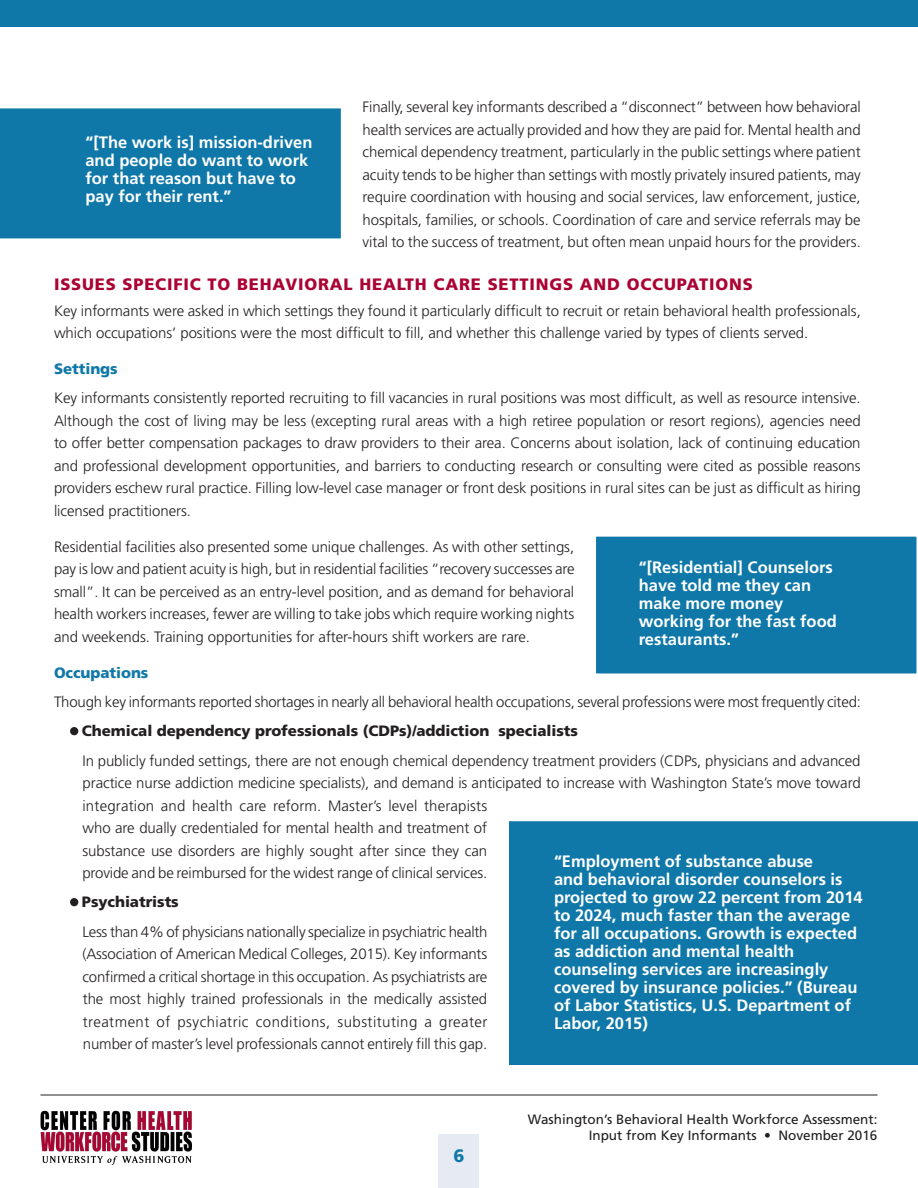
<style>
.page{position:relative;width:918px;height:1188px;background:#fff}
.page>*{position:absolute;margin:0;border:0;box-sizing:border-box;transform-origin:0 0}
.t1{font:900 18px "Frutiger";color:#0f78a8}
.Table_Categories{font:700 16.5px/18px "Frutiger";color:#fff}
.Subhead_2{font:900 16.5px "Frutiger";letter-spacing:.05em;color:#ab0333}
.Body_Copy{font:300 15px/22.5px "Frutiger";letter-spacing:-.005em;color:#231f20;text-align:justify}
.Body_Copy-2{font:900 15px "Frutiger";letter-spacing:-.005em;color:#231f20}
.Body_Copy-3{font:900 15px "Frutiger";letter-spacing:-.005em;color:#0f78a8}
.t2{font:13.5px/15.8px "Frutiger";color:#231f20;text-align:right}
.s1{font-weight:300}
</style>
<div class="page">
<div style="left:439px;top:1134px;width:40px;height:54px;background:#e6ebf3"></div>
<div style="left:0;top:0;width:918px;height:27px;background:#0f78a8"></div>
<img style="left:40px;top:1110px;width:152px;height:55px">
<hr style="left:40px;top:1095px;width:838px;height:1px;background:#231f20">
<div style="left:70px;top:727px;width:8px;height:8px;border:3px solid #231f20;border-radius:50%"></div>
<div style="left:70px;top:898px;width:8px;height:8px;border:3px solid #231f20;border-radius:50%"></div>
<div style="left:0;top:108px;width:341px;height:131px;background:#0f78a8"></div>
<div style="left:595px;top:536px;width:322px;height:138px;background:#0f78a8"></div>
<div style="left:595px;top:535px;width:323px;height:140px;border:2px solid #fff"></div>
<div style="left:509px;top:821px;width:409px;height:244px;background:#0f78a8"></div>
<p class="Body_Copy" style="left:363px;top:96px;width:500px">Finally, several key informants described a “disconnect” between how behavioral health services are actually provided and how they are paid for. Mental health and chemical dependency treatment, particularly in the public settings where patient acuity tends to be higher than settings with mostly privately insured patients, may require coordination with housing and social services, law enforcement, justice, hospitals, families, or schools. Coordination of care and service referrals may be vital to the success of treatment, but often mean unpaid hours for the providers.</p>
<p class="Subhead_2" style="left:54px;top:274px;width:700px">ISSUES SPECIFIC TO BEHAVIORAL HEALTH CARE SETTINGS AND OCCUPATIONS</p>
<p class="Body_Copy" style="left:54px;top:299px;width:808px">Key informants were asked in which settings they found it particularly difficult to recruit or retain behavioral health professionals, which occupations’ positions were the most difficult to fill, and whether this challenge varied by types of clients served.</p>
<p class="Body_Copy-3" style="left:54px;top:360px;width:65px">Settings</p>
<p class="Body_Copy" style="left:54px;top:387px;width:808px">Key informants consistently reported recruiting to fill vacancies in rural positions was most difficult, as well as resource intensive.<br>Although the cost of living may be less (excepting rural areas with a high retiree population or resort regions), agencies need to offer better compensation packages to draw providers to their area. Concerns about isolation, lack of continuing education and professional development opportunities, and barriers to conducting research or consulting were cited as possible reasons providers eschew rural practice. Filling low-level case manager or front desk positions in rural sites can be just as difficult as hiring licensed practitioners.</p>
<p class="Body_Copy" style="left:54px;top:536px;width:522px">Residential facilities also presented some unique challenges. As with other settings, pay is low and patient acuity is high, but in residential facilities “recovery successes are small”. It can be perceived as an entry-level position, and as demand for behavioral health workers increases, fewer are willing to take jobs which require working nights and weekends. Training opportunities for after-hours shift workers are rare.</p>
<p class="Body_Copy-3" style="left:54px;top:664px;width:96px">Occupations</p>
<p class="Body_Copy" style="left:54px;top:691px;width:809px">Though key informants reported shortages in nearly all behavioral health occupations, several professions were most frequently cited:</p>
<p class="Body_Copy-2" style="left:70px;top:722px;width:509px"><span class="s1">•</span> Chemical dependency professionals (CDPs)/addiction specialists</p>
<p class="Body_Copy" style="left:82px;top:749px;width:780px;text-align:left">In publicly funded settings, there are not enough chemical dependency treatment providers (CDPs, physicians and advanced practice nurse addiction medicine specialists), and demand is anticipated to increase with Washington State’s move toward integration and health care reform. Master’s level therapists<br>who are dually credentialed for mental health and treatment of<br>substance use disorders are highly sought after since they can<br>provide and be reimbursed for the widest range of clinical services.</p>
<p class="Body_Copy-2" style="left:70px;top:893px;width:110px"><span class="s1">•</span> Psychiatrists</p>
<p class="Body_Copy" style="left:82px;top:920px;width:407px">Less than 4% of physicians nationally specialize in psychiatric health (Association of American Medical Colleges, 2015). Key informants confirmed a critical shortage in this occupation. As psychiatrists are</p>
<p class="Body_Copy" style="left:83px;top:988px;width:406px">the most highly trained professionals in the medically assisted treatment of psychiatric conditions, substituting a greater number of master’s level professionals cannot entirely fill this gap.</p>
<p class="Table_Categories" style="left:85px;top:134px;width:229px">“[The work is] mission-driven and people do want to work for that reason but have to pay for their rent.”</p>
<p class="Table_Categories" style="left:639px;top:558px;width:200px">“[Residential] Counselors have told me they can make more money working for the fast food restaurants.”</p>
<p class="Table_Categories" style="left:554px;top:852px;width:310px">“Employment of substance abuse<br>and behavioral disorder counselors is projected to grow 22 percent from 2014 to 2024, much faster than the average for all occupations. Growth is expected as addiction and mental health counseling services are increasingly covered by insurance policies.” (Bureau of Labor Statistics, U.S. Department of Labor, 2015)</p>
<p class="t1" style="left:453px;top:1145px;width:13px">6</p>
<p class="t2" style="left:528px;top:1112px;width:351px">Washington’s Behavioral Health Workforce Assessment:<br>Input from Key Informants • November 2016</p>
</div>
